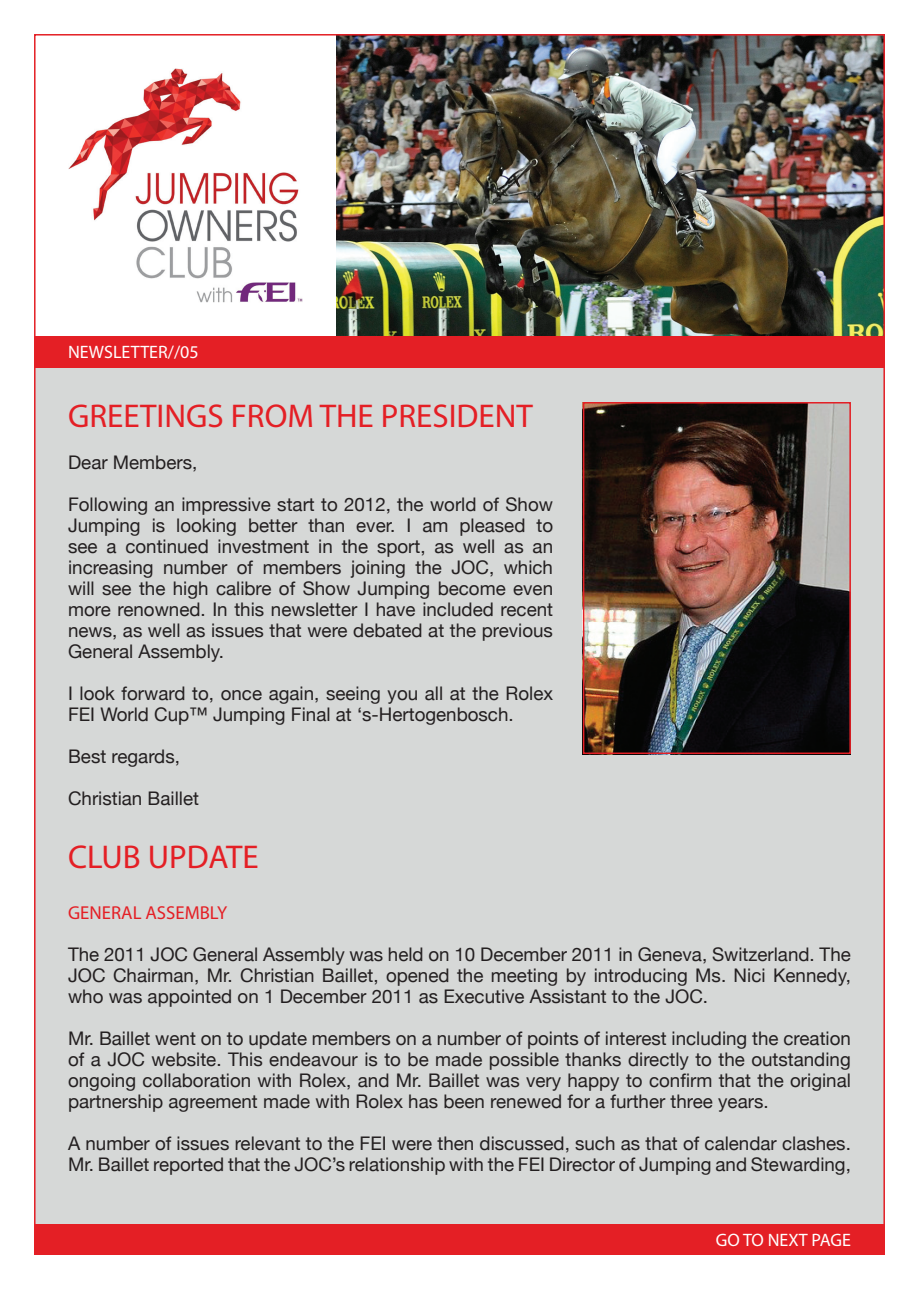
<style>
.page{position:relative;width:919px;height:1289px;background:#fff}
.page>*{position:absolute;margin:0;border:0;box-sizing:border-box;transform-origin:0 0}
.Headings{font:33px "Myriad Pro";color:#e41f25}
.t1{font:18.75px/21px "Helvetica Neue";color:#231f20;text-align:justify}
.Headings-2{font:18.75px "Myriad Pro";color:#e41f25}
.Headings-3{font:18px "Myriad Pro";color:#fff}
</style>
<div class="page">
<img style="left:68px;top:68px;width:234px;height:234px">
<img style="left:336px;top:37px;width:545px;height:299px">
<div style="left:34px;top:336px;width:850px;height:32px;background:#e41f25"></div>
<div style="left:34px;top:1222px;width:850px;height:32px;background:#e41f25"></div>
<div style="left:34px;top:368px;width:850px;height:854px;background:#d6d8d7"></div>
<img style="left:586px;top:405px;width:261px;height:346px">
<div style="left:583px;top:402px;width:267px;height:352px;border:2px solid #e41f25"></div>
<p class="Headings-3" style="left:68px;top:341px;width:132px">NEWSLETTER//05</p>
<p class="Headings" style="left:68px;top:395px;width:466px">GREETINGS FROM THE PRESIDENT</p>
<p class="t1" style="left:68px;top:451px;width:131px">Dear Members,</p>
<p class="t1" style="left:68px;top:493px;width:486px">Following an impressive start to 2012, the world of Show Jumping is looking better than ever. I am pleased to see a continued investment in the sport, as well as an increasing number of members joining the JOC, which will see the high calibre of Show Jumping become even more renowned. In this newsletter I have included recent news, as well as issues that were debated at the previous General Assembly.</p>
<p class="t1" style="left:68px;top:682px;width:486px">I look forward to, once again, seeing you all at the Rolex<br>FEI World Cup™ Jumping Final at ‘s-Hertogenbosch.</p>
<p class="t1" style="left:68px;top:745px;width:113px">Best regards,</p>
<p class="t1" style="left:68px;top:787px;width:132px">Christian Baillet</p>
<p class="Headings" style="left:68px;top:836px;width:192px">CLUB UPDATE</p>
<p class="Headings-2" style="left:68px;top:901px;width:161px">GENERAL ASSEMBLY</p>
<p class="t1" style="left:68px;top:943px;width:784px">The 2011 JOC General Assembly was held on 10 December 2011 in Geneva, Switzerland. The JOC Chairman, Mr. Christian Baillet, opened the meeting by introducing Ms. Nici Kennedy, who was appointed on 1 December 2011 as Executive Assistant to the JOC.</p>
<p class="t1" style="left:68px;top:1027px;width:784px">Mr. Baillet went on to update members on a number of points of interest including the creation of a JOC website. This endeavour is to be made possible thanks directly to the outstanding ongoing collaboration with Rolex, and Mr. Baillet was very happy to confirm that the original partnership agreement made with Rolex has been renewed for a further three years.</p>
<p class="t1" style="left:68px;top:1132px;width:784px">A number of issues relevant to the FEI were then discussed, such as that of calendar clashes.<br>Mr. Baillet reported that the JOC’s relationship with the FEI Director of Jumping and Stewarding,</p>
<p class="Headings-3" style="left:715px;top:1228px;width:136px">GO TO NEXT PAGE</p>
</div>
